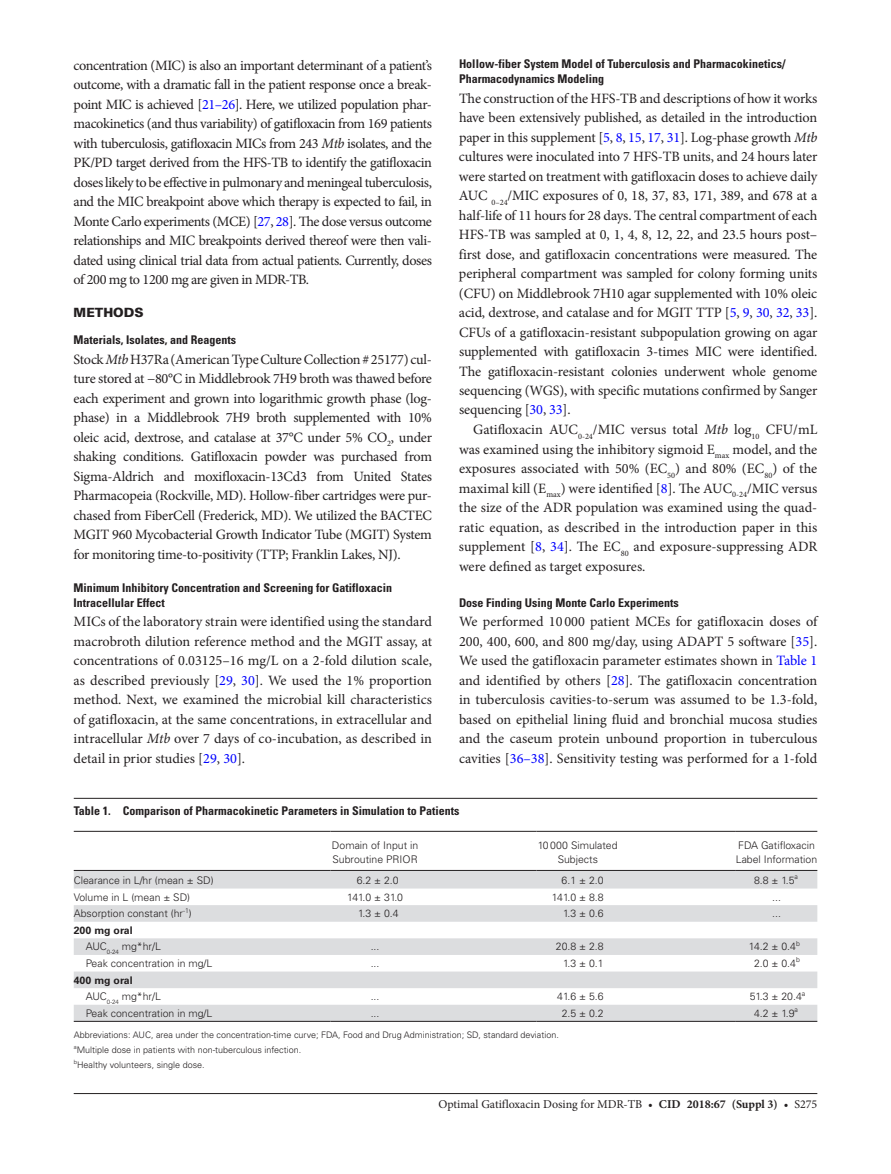
<style>
.page{position:relative;width:891px;height:1174px;background:#fff}
.page>*{position:absolute;margin:0;border:0;box-sizing:border-box;transform-origin:0 0}
.t1{font:14.25px/19.5px "Minion Pro";letter-spacing:-.01em;color:#231f20;text-align:justify}
.t2{font:900 12.75px "Univers LT Std";color:#231f20}
.t3{font:700 condensed 12px/15px "Univers LT Std";color:#231f20}
.t4{font:12px "Minion Pro";color:#231f20}
.t5{font:300 10.5px/13.5px "Univers LT Std";color:#231f20}
.t6{font:300 9px "Univers LT Std";color:#231f20}
.t7{font:300 6.9px "Univers LT Std";color:#231f20}
.t8{font:300 6px "Univers LT Std";color:#231f20}
.s1{color:#00f}
.s2{font-style:italic}
.s3{font-weight:700}
</style>
<div class="page">
<hr style="left:74px;top:1093px;width:743px;height:1px;background:#231f20">
<hr style="left:74px;top:798px;width:743px;height:1px;background:#231f20">
<svg style="left:74px;top:871px;width:743px;height:150px;fill:#dcdddf"></svg>
<hr style="left:74px;top:831px;width:256px;height:1px;background:#231f20">
<hr style="left:74px;top:870px;width:256px;height:1px;background:#231f20">
<hr style="left:330px;top:831px;width:206px;height:1px;background:#231f20">
<hr style="left:330px;top:870px;width:206px;height:1px;background:#231f20">
<hr style="left:536px;top:831px;width:200px;height:1px;background:#231f20">
<hr style="left:536px;top:870px;width:200px;height:1px;background:#231f20">
<hr style="left:736px;top:831px;width:81px;height:1px;background:#231f20">
<hr style="left:736px;top:870px;width:81px;height:1px;background:#231f20">
<hr style="left:74px;top:1021px;width:256px;height:1px;background:#231f20">
<hr style="left:330px;top:1021px;width:206px;height:1px;background:#231f20">
<hr style="left:536px;top:1021px;width:200px;height:1px;background:#231f20">
<hr style="left:736px;top:1021px;width:81px;height:1px;background:#231f20">
<p class="t1" style="left:74px;top:55px;width:360px">concentration (MIC) is also an important determinant of a patient’s outcome, with a dramatic fall in the patient response once a break&shy;point MIC is achieved [<span class="s1">21–26</span>]. Here, we utilized population phar&shy;macokinetics (and thus variability) of gatifloxacin from 169 patients with tuberculosis, gatifloxacin MICs from 243 <span class="s2">Mtb</span> isolates, and the PK/PD target derived from the HFS-TB to identify the gatifloxacin doses likely to be effective in pulmonary and meningeal tuberculosis, and the MIC breakpoint above which therapy is expected to fail, in Monte Carlo experiments (MCE) [<span class="s1">27</span>, <span class="s1">28</span>]. The dose versus outcome relationships and MIC breakpoints derived thereof were then vali&shy;dated using clinical trial data from actual patients. Currently, doses of 200 mg to 1200 mg are given in MDR-TB.</p>
<p class="t2" style="left:74px;top:305px;width:72px">METHODS</p>
<p class="t3" style="left:74px;top:332px;width:164px">Materials, Isolates, and Reagents</p>
<p class="t1" style="left:74px;top:349px;width:360px">Stock <span class="s2">Mtb</span> H37Ra (American Type Culture Collection # 25177) cul&shy;ture stored at −80°C in Middlebrook 7H9 broth was thawed before each experiment and grown into logarithmic growth phase (log&shy;phase) in a Middlebrook 7H9 broth supplemented with 10% oleic acid, dextrose, and catalase at 37°C under 5% CO<sub>2</sub>, under shaking conditions. Gatifloxacin powder was purchased from Sigma-Aldrich and moxifloxacin-13Cd3 from United States Pharmacopeia (Rockville, MD). Hollow-fiber cartridges were pur&shy;chased from FiberCell (Frederick, MD). We utilized the BACTEC MGIT 960 Mycobacterial Growth Indicator Tube (MGIT) System for monitoring time-to-positivity (TTP; Franklin Lakes, NJ).</p>
<p class="t3" style="left:74px;top:580px;width:320px">Minimum Inhibitory Concentration and Screening for Gatifloxacin<br>Intracellular Effect</p>
<p class="t1" style="left:74px;top:612px;width:360px">MICs of the laboratory strain were identified using the standard macrobroth dilution reference method and the MGIT assay, at concentrations of 0.03125–16 mg/L on a 2-fold dilution scale, as described previously [<span class="s1">29</span>, <span class="s1">30</span>]. We used the 1% proportion method. Next, we examined the microbial kill characteristics of gatifloxacin, at the same concentrations, in extracellular and intracellular <span class="s2">Mtb</span> over 7 days of co-incubation, as described in detail in prior studies [<span class="s1">29</span>, <span class="s1">30</span>].</p>
<p class="t3" style="left:459px;top:56px;width:328px">Hollow-fiber System Model of Tuberculosis and Pharmacokinetics/<br>Pharmacodynamics Modeling</p>
<p class="t1" style="left:459px;top:88px;width:360px">The construction of the HFS-TB and descriptions of how it works have been extensively published, as detailed in the introduction paper in this supplement [<span class="s1">5</span>, <span class="s1">8</span>, <span class="s1">15</span>, <span class="s1">17</span>, <span class="s1">31</span>]. Log-phase growth <span class="s2">Mtb </span>cultures were inoculated into 7 HFS-TB units, and 24 hours later were started on treatment with gatifloxacin doses to achieve daily AUC <sub>0–24</sub>/MIC exposures of 0, 18, 37, 83, 171, 389, and 678 at a half-life of 11 hours for 28 days. The central compartment of each HFS-TB was sampled at 0, 1, 4, 8, 12, 22, and 23.5 hours post– first dose, and gatifloxacin concentrations were measured. The peripheral compartment was sampled for colony forming units (CFU) on Middlebrook 7H10 agar supplemented with 10% oleic acid, dextrose, and catalase and for MGIT TTP [<span class="s1">5</span>, <span class="s1">9</span>, <span class="s1">30</span>, <span class="s1">32</span>, <span class="s1">33</span>].<br>CFUs of a gatifloxacin-resistant subpopulation growing on agar supplemented with gatifloxacin 3-times MIC were identified.<br>The gatifloxacin-resistant colonies underwent whole genome sequencing (WGS), with specific mutations confirmed by Sanger sequencing [<span class="s1">30</span>, <span class="s1">33</span>].</p>
<p class="t1" style="left:459px;top:420px;width:360px;text-indent:14px">Gatifloxacin AUC<sub>0-24</sub>/MIC versus total <span class="s2">Mtb</span> log<sub>10</sub> CFU/mL was examined using the inhibitory sigmoid E<sub>max</sub> model, and the exposures associated with 50% (EC<sub>50</sub>) and 80% (EC<sub>80</sub>) of the maximal kill (E<sub>max</sub>) were identified [<span class="s1">8</span>]. The AUC<sub>0-24</sub>/MIC versus the size of the ADR population was examined using the quad&shy;ratic equation, as described in the introduction paper in this supplement [<span class="s1">8</span>, <span class="s1">34</span>]. The EC<sub>80</sub> and exposure-suppressing ADR were defined as target exposures.</p>
<p class="t3" style="left:459px;top:595px;width:221px">Dose Finding Using Monte Carlo Experiments</p>
<p class="t1" style="left:459px;top:612px;width:360px">We performed 10 000 patient MCEs for gatifloxacin doses of 200, 400, 600, and 800 mg/day, using ADAPT 5 software [<span class="s1">35</span>].<br>We used the gatifloxacin parameter estimates shown in <span class="s1">Table 1 </span>and identified by others [<span class="s1">28</span>]. The gatifloxacin concentration in tuberculosis cavities-to-serum was assumed to be 1.3-fold, based on epithelial lining fluid and bronchial mucosa studies and the caseum protein unbound proportion in tuberculous cavities [<span class="s1">36–38</span>]. Sensitivity testing was performed for a 1-fold</p>
<p class="t3" style="left:74px;top:803px;width:387px">Table 1. Comparison of Pharmacokinetic Parameters in Simulation to Patients</p>
<p class="t5" style="left:332px;top:839px;width:88px">Domain of Input in<br>Subroutine PRIOR</p>
<p class="t5" style="left:538px;top:839px;width:81px;text-align:center">10000 Simulated<br>Subjects</p>
<p class="t5" style="left:736px;top:839px;width:83px">FDA Gatifloxacin<br>Label Information</p>
<p class="t5" style="left:74px;top:874px;width:141px">Clearance in L/hr (mean ± SD)</p>
<p class="t5" style="left:357px;top:874px;width:43px">6.2 ± 2.0</p>
<p class="t5" style="left:562px;top:874px;width:43px">6.1 ± 2.0</p>
<p class="t5" style="left:754px;top:874px;width:42px">8.8 ± 1.5</p>
<p class="t7" style="left:795px;top:873px;width:5px">a</p>
<p class="t5" style="left:74px;top:890px;width:118px">Volume in L (mean ± SD)</p>
<p class="t5" style="left:347px;top:890px;width:58px">141.0 ± 31.0</p>
<p class="t5" style="left:552px;top:890px;width:53px">141.0 ± 8.8</p>
<p class="t5" style="left:772px;top:890px;width:10px">...</p>
<p class="t5" style="left:74px;top:907px;width:120px">Absorption constant (hr<sup>-1</sup>)</p>
<p class="t5" style="left:358px;top:907px;width:42px">1.3 ± 0.4</p>
<p class="t5" style="left:563px;top:907px;width:42px">1.3 ± 0.6</p>
<p class="t5" style="left:772px;top:907px;width:10px">...</p>
<p class="t5" style="left:86px;top:922px;width:77px;line-height:16.6px;text-indent:-12px"><span class="s3">200 mg oral<br></span>AUC<sub>0-24</sub> mg*hr/L</p>
<p class="t5" style="left:371px;top:940px;width:10px">...</p>
<p class="t5" style="left:556px;top:940px;width:49px">20.8 ± 2.8</p>
<p class="t5" style="left:749px;top:940px;width:49px">14.2 ± 0.4</p>
<p class="t7" style="left:796px;top:939px;width:5px">b</p>
<p class="t5" style="left:86px;top:957px;width:128px">Peak concentration in mg/L</p>
<p class="t5" style="left:371px;top:957px;width:10px">...</p>
<p class="t5" style="left:563px;top:957px;width:42px">1.3 ± 0.1</p>
<p class="t5" style="left:754px;top:957px;width:47px">2.0 ± 0.4<sup>b</sup></p>
<p class="t5" style="left:86px;top:972px;width:77px;line-height:16.6px;text-indent:-12px"><span class="s3">400 mg oral<br></span>AUC<sub>0-24</sub> mg*hr/L</p>
<p class="t5" style="left:371px;top:990px;width:10px">...</p>
<p class="t5" style="left:557px;top:990px;width:48px">41.6 ± 5.6</p>
<p class="t5" style="left:750px;top:990px;width:54px">51.3 ± 20.4</p>
<p class="t7" style="left:802px;top:989px;width:5px">a</p>
<p class="t5" style="left:86px;top:1006px;width:128px">Peak concentration in mg/L</p>
<p class="t5" style="left:371px;top:1006px;width:10px">...</p>
<p class="t5" style="left:562px;top:1006px;width:43px">2.5 ± 0.2</p>
<p class="t5" style="left:754px;top:1006px;width:42px">4.2 ± 1.9</p>
<p class="t7" style="left:795px;top:1006px;width:5px">a</p>
<p class="t6" style="left:74px;top:1030px;width:487px">Abbreviations: AUC, area under the concentration-time curve; FDA, Food and Drug Administration; SD, standard deviation.</p>
<p class="t8" style="left:74px;top:1043px;width:4px">a</p>
<p class="t6" style="left:77px;top:1045px;width:226px">Multiple dose in patients with non-tuberculous infection.</p>
<p class="t8" style="left:74px;top:1058px;width:5px">b</p>
<p class="t6" style="left:77px;top:1060px;width:129px">Healthy volunteers, single dose.</p>
<p class="t4" style="left:438px;top:1096px;width:380px">Optimal Gatifloxacin Dosing for MDR-TB • <span class="s3">CID 2018:67 (Suppl 3)</span> • S275</p>
</div>
